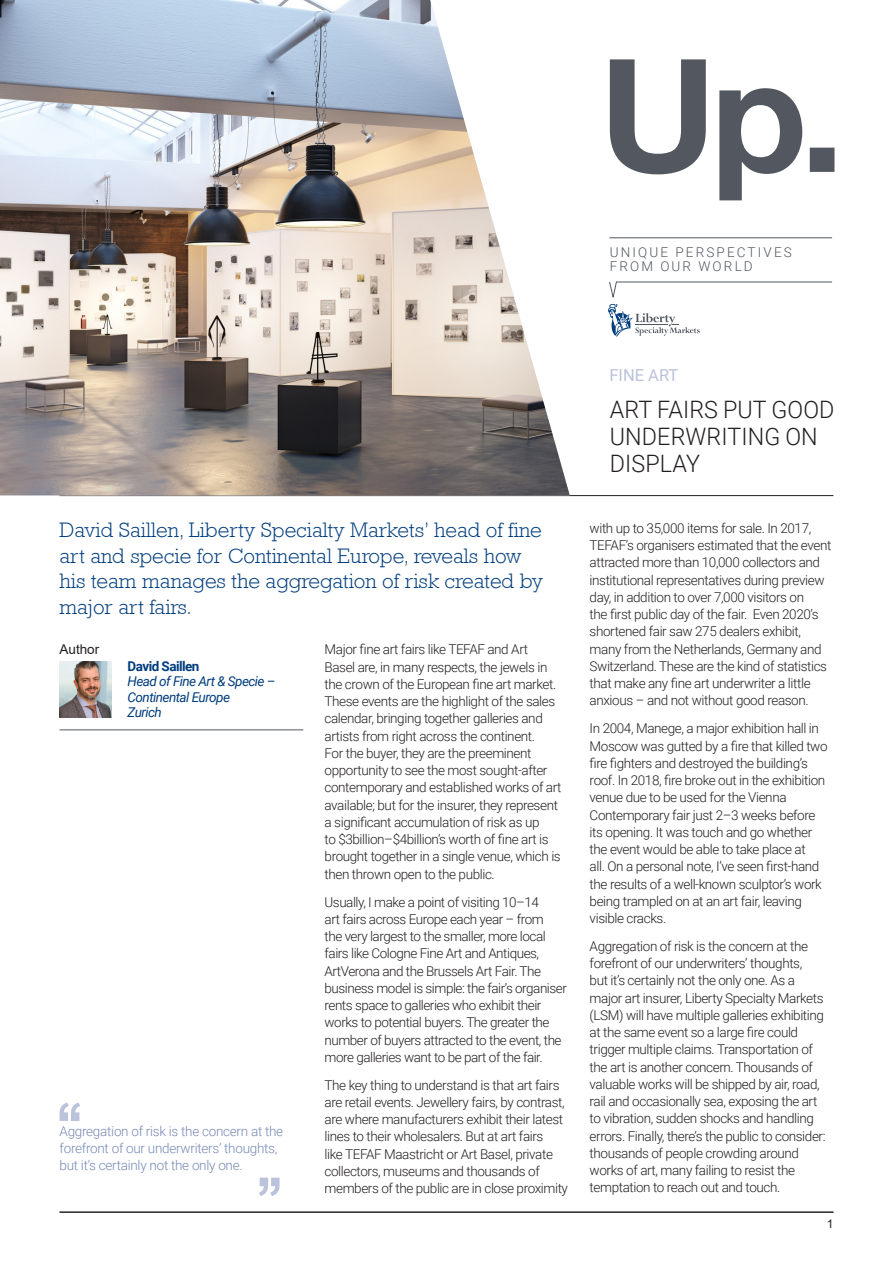
<style>
.page{position:relative;width:893px;height:1263px;background:#fff}
.page>*{position:absolute;margin:0;border:0;box-sizing:border-box;transform-origin:0 0}
.Heading_Regular{font:300 24px/27px "Roboto";letter-spacing:.005em;color:#231f20}
.Introduction{font:300 21px/25.5px "Rockwell";color:#013d7d}
.t1{font:16.5px "Roboto";color:#bbc2db}
.Body_copy{font:300 13.5px/17.2px "Roboto";letter-spacing:-.03em;color:#231f20}
.Body_copy-2{font:300 13.5px/17.2px "Roboto";letter-spacing:-.02em;color:#7789b5}
.Country{font:italic 13.5px/15.5px "Roboto";letter-spacing:-.04em;color:#013d7d}
.t2{font:300 13.5px/13.5px "Roboto";letter-spacing:.16em;color:#535860}
.Country-2{font:700 13.5px "Roboto";letter-spacing:-.04em;color:#013d7d}
.t3{font:13.5px "Arial";color:#231f20}
.t4{font:12px "Arial";color:#231f20}
</style>
<div class="page">
<hr style="left:60px;top:495px;width:773px;height:1px;background:#231f20">
<hr style="left:60px;top:1212px;width:773px;height:1px;background:#231f20">
<svg style="left:60px;top:1102px;width:20px;height:19px"></svg>
<img style="left:0;top:0;width:570px;height:495px">
<hr style="left:609px;top:238px;width:223px;height:1px;background:#535860">
<svg style="left:610px;top:59px;width:224px;height:141px"></svg>
<svg style="left:608px;top:282px;width:224px;height:55px"></svg>
<img style="left:60px;top:661px;width:51px;height:56px">
<hr style="left:60px;top:729px;width:243px;height:1px;background:#535860">
<svg style="left:259px;top:1177px;width:21px;height:19px"></svg>
<p class="t2" style="left:610px;top:245px;width:184px">UNIQUE PERSPECTIVES<br>FROM OUR WORLD</p>
<p class="Introduction" style="left:60px;top:517px;width:485px">David Saillen, Liberty Specialty Markets’ head of fine art and specie for Continental Europe, reveals how his team manages the aggregation of risk created by major art fairs.</p>
<p class="t3" style="left:60px;top:640px;width:41px">Author</p>
<p class="Country-2" style="left:128px;top:656px;width:73px">David Saillen</p>
<p class="Country" style="left:128px;top:673px;width:149px">Head of Fine Art &amp; Specie –<br>Continental Europe<br>Zurich</p>
<p class="Body_copy-2" style="left:60px;top:1122px;width:225px">Aggregation of risk is the concern at the forefront of our underwriters’ thoughts, but it’s certainly not the only one.</p>
<p class="Body_copy" style="left:325px;top:640px;width:239px">Major fine art fairs like TEFAF and Art Basel are, in many respects, the jewels in the crown of the European fine art market.<br>These events are the highlight of the sales calendar, bringing together galleries and artists from right across the continent.<br>For the buyer, they are the preeminent opportunity to see the most sought-after contemporary and established works of art available; but for the insurer, they represent a significant accumulation of risk as up<br>to $3billion–$4billion’s worth of fine art is brought together in a single venue, which is then thrown open to the public.</p>
<p class="Body_copy" style="left:325px;top:893px;width:244px">Usually, I make a point of visiting 10–14<br>art fairs across Europe each year – from<br>the very largest to the smaller, more local fairs like Cologne Fine Art and Antiques, ArtVerona and the Brussels Art Fair. The business model is simple: the fair’s organiser rents space to galleries who exhibit their works to potential buyers. The greater the number of buyers attracted to the event, the more galleries want to be part of the fair.</p>
<p class="Body_copy" style="left:325px;top:1076px;width:245px">The key thing to understand is that art fairs are retail events. Jewellery fairs, by contrast, are where manufacturers exhibit their latest lines to their wholesalers. But at art fairs<br>like TEFAF Maastricht or Art Basel, private collectors, museums and thousands of members of the public are in close proximity</p>
<p class="t1" style="left:609px;top:364px;width:70px">FINE ART</p>
<p class="Heading_Regular" style="left:610px;top:395px;width:226px">ART FAIRS PUT GOOD<br>UNDERWRITING ON<br>DISPLAY</p>
<p class="Body_copy" style="left:590px;top:519px;width:243px">with up to 35,000 items for sale. In 2017, TEFAF’s organisers estimated that the event attracted more than 10,000 collectors and institutional representatives during preview day, in addition to over 7,000 visitors on<br>the first public day of the fair. Even 2020’s shortened fair saw 275 dealers exhibit, many from the Netherlands, Germany and Switzerland. These are the kind of statistics that make any fine art underwriter a little anxious – and not without good reason.</p>
<p class="Body_copy" style="left:590px;top:719px;width:239px">In 2004, Manege, a major exhibition hall in Moscow was gutted by a fire that killed two fire fighters and destroyed the building’s roof. In 2018, fire broke out in the exhibition venue due to be used for the Vienna Contemporary fair just 2–3 weeks before its opening. It was touch and go whether the event would be able to take place at<br>all. On a personal note, I’ve seen first-hand the results of a well-known sculptor’s work being trampled on at an art fair, leaving visible cracks.</p>
<p class="Body_copy" style="left:590px;top:937px;width:237px">Aggregation of risk is the concern at the forefront of our underwriters’ thoughts,<br>but it’s certainly not the only one. As a major art insurer, Liberty Specialty Markets (LSM) will have multiple galleries exhibiting at the same event so a large fire could trigger multiple claims. Transportation of the art is another concern. Thousands of valuable works will be shipped by air, road, rail and occasionally sea, exposing the art to vibration, sudden shocks and handling errors. Finally, there’s the public to consider: thousands of people crowding around works of art, many failing to resist the temptation to reach out and touch.</p>
<p class="t4" style="left:827px;top:1216px;width:8px">1</p>
</div>
